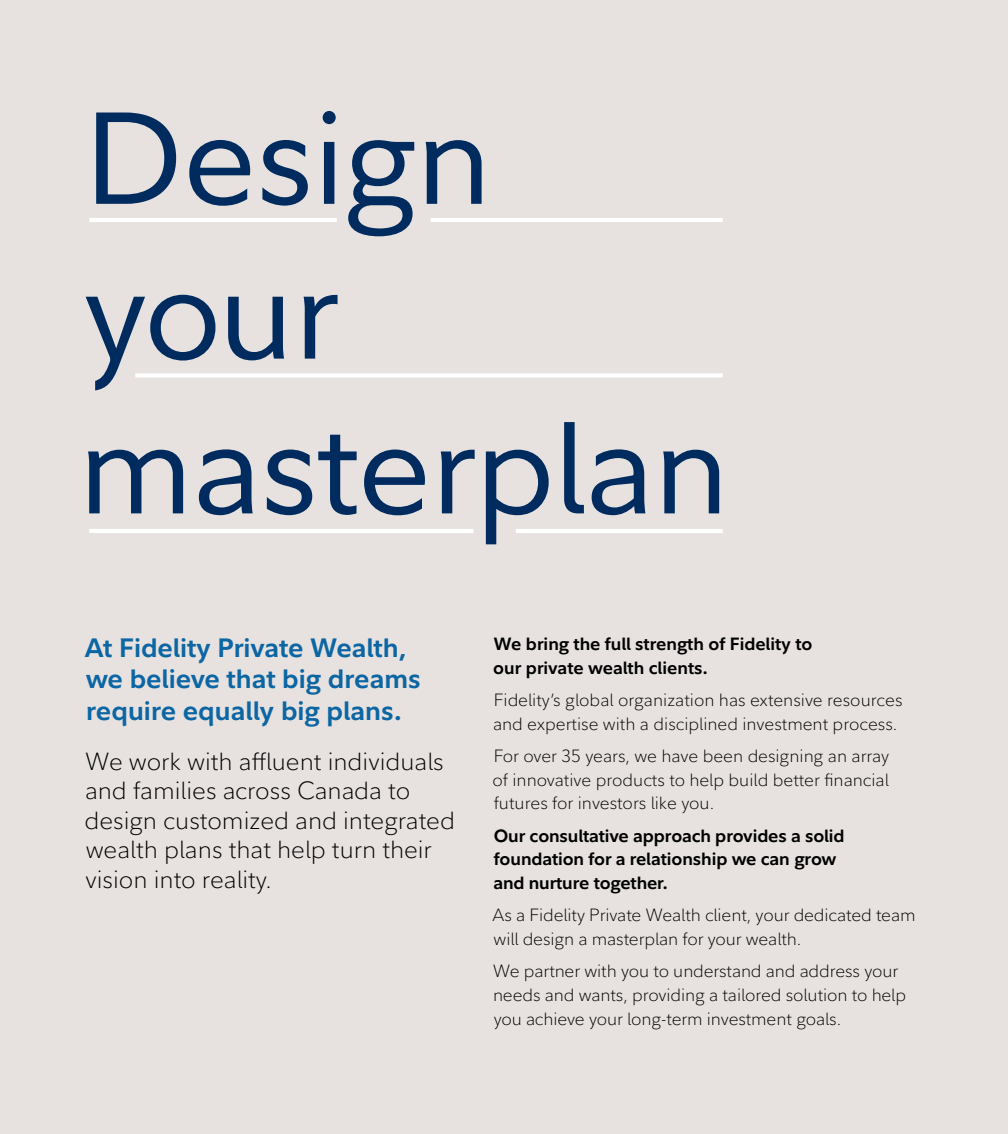
<style>
.page{position:relative;width:1008px;height:1134px;background:#e7e2df}
.page>*{position:absolute;margin:0;border:0;box-sizing:border-box;transform-origin:0 0}
.t1{font:128.97px/154.7px "Fidelity Sans";letter-spacing:-.01em;color:#002b5f}
.t2{font:700 26.25px/31.5px "Fidelity Sans";color:#0b66a3}
.t3{font:300 24.5px/29.4px "Fidelity Sans";color:#000}
.t4{font:300 17.5px/23.6px "Fidelity Sans";letter-spacing:-.005em;color:#000}
.t5{font:700 17.5px/23.6px "Fidelity Sans";letter-spacing:-.005em;color:#000}
</style>
<div class="page">
<hr style="left:431px;top:218px;width:292px;height:4px;background:#fff">
<hr style="left:89px;top:218px;width:248px;height:4px;background:#fff">
<div style="left:135px;top:373px;width:588px;height:5px;background:#fff"></div>
<hr style="left:89px;top:529px;width:385px;height:4px;background:#fff">
<hr style="left:516px;top:529px;width:207px;height:4px;background:#fff">
<h1 class="t1" style="left:78px;top:80px;width:653px">Design your masterplan</h1>
<h2 class="t2" style="left:85px;top:631px;width:337px">At Fidelity Private Wealth, we believe that big dreams require equally big plans.</h2>
<h3 class="t3" style="left:85px;top:747px;width:372px">We work with affluent individuals and families across Canada to design customized and integrated wealth plans that help turn their vision into reality.</h3>
<p class="t5" style="left:493px;top:632px;width:321px">We bring the full strength of Fidelity to our private wealth clients.</p>
<p class="t4" style="left:493px;top:688px;width:411px">Fidelity’s global organization has extensive resources and expertise with a disciplined investment process.</p>
<p class="t4" style="left:492px;top:744px;width:398px;text-align:justify">For over 35 years, we have been designing an array of innovative products to help build better financial futures for investors like you.</p>
<p class="t5" style="left:493px;top:823px;width:353px">Our consultative approach provides a solid foundation for a relationship we can grow and nurture together.</p>
<p class="t4" style="left:493px;top:903px;width:425px">As a Fidelity Private Wealth client, your dedicated team will design a masterplan for your wealth.</p>
<p class="t4" style="left:493px;top:959px;width:415px">We partner with you to understand and address your needs and wants, providing a tailored solution to help you achieve your long-term investment goals.</p>
</div>
